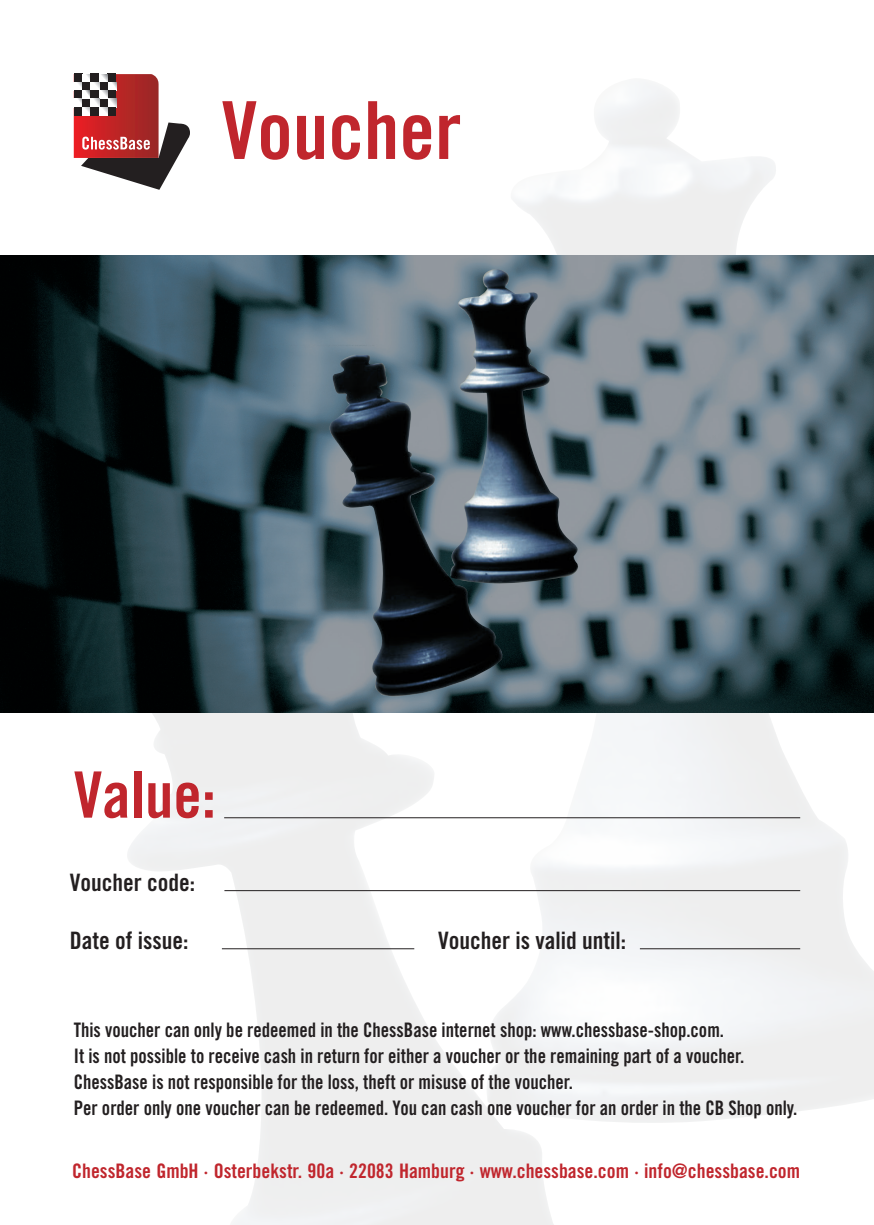
<style>
.page{position:relative;width:874px;height:1225px;background:#fff}
.page>*{position:absolute;margin:0;border:0;box-sizing:border-box;transform-origin:0 0}
.t1{font:80px "Trade Gothic Bold Cond Twenty";color:#c0262d}
.t2{font:64px "Trade Gothic Bold Cond Twenty";color:#c0262d}
.t3{font:24px "Trade Gothic Bold Cond Twenty";color:#231f20}
.t4{font:20px/26px "Trade Gothic Bold Cond Twenty";color:#231f20;scale:.94 1}
.t5{font:20px "Trade Gothic Bold Cond Twenty";color:#c0262d}
</style>
<div class="page">
<img style="left:66px;top:78px;width:807px;height:1147px">
<hr style="left:224px;top:817px;width:575px;height:1px;background:#231f20">
<svg style="left:74px;top:74px;width:116px;height:116px"></svg>
<img style="left:0;top:255px;width:873px;height:457px">
<img style="left:324px;top:269px;width:255px;height:429px">
<hr style="left:224px;top:890px;width:575px;height:1px;background:#231f20">
<hr style="left:222px;top:948px;width:192px;height:1px;background:#231f20">
<hr style="left:639px;top:948px;width:160px;height:1px;background:#231f20">
<h1 class="t1" style="left:221px;top:82px;width:241px">Voucher</h1>
<h2 class="t2" style="left:74px;top:756px;width:144px">Value:</h2>
<p class="t3" style="left:70px;top:868px;width:127px">Voucher code:</p>
<p class="t3" style="left:70px;top:925px;width:120px">Date of issue:</p>
<p class="t3" style="left:438px;top:925px;width:189px">Voucher is valid until:</p>
<p class="t4" style="left:74px;top:1017px;width:771px">This voucher can only be redeemed in the ChessBase internet shop: www.chessbase-shop.com.<br>It is not possible to receive cash in return for either a voucher or the remaining part of a voucher.<br>ChessBase is not responsible for the loss, theft or misuse of the voucher.<br>Per order only one voucher can be redeemed. You can cash one voucher for an order in the CB Shop only.</p>
<p class="t5" style="left:72px;top:1158px;width:729px">ChessBase GmbH · Osterbekstr. 90a · 22083 Hamburg · www.chessbase.com · info@chessbase.com</p>
</div>
